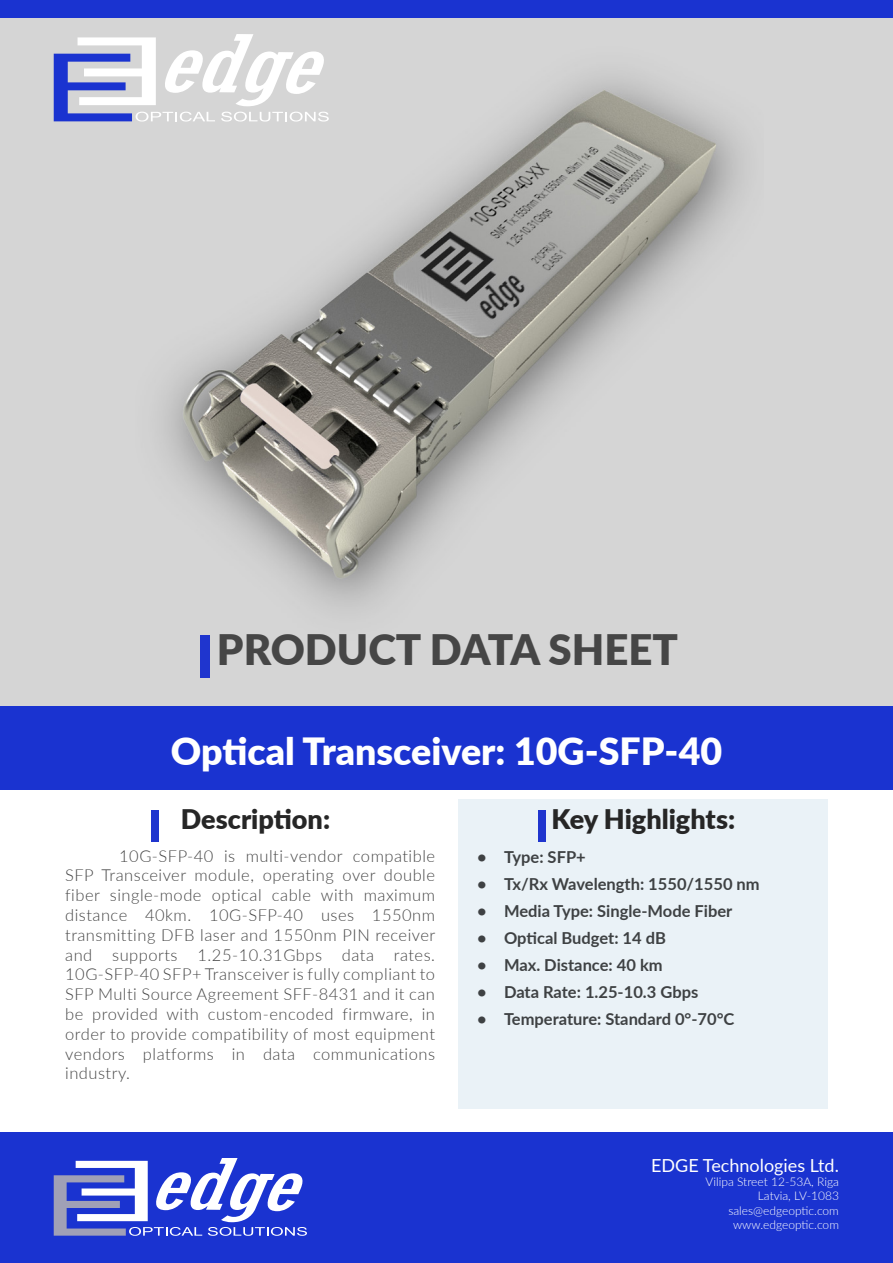
<style>
.page{position:relative;width:893px;height:1263px;background:#fff}
.page>*{position:absolute;margin:0;border:0;box-sizing:border-box;transform-origin:0 0}
.Level1_Title{font:900 42px "Lato";color:#464646}
.Level1_Title-2{font:900 37.5px "Lato";color:#fff}
.Level1_Title-3{font:900 27px "Lato";color:#262626}
.t1{font:18px "Lato";color:#fff}
.t2{font:300 16.5px/19.8px "Lato";letter-spacing:.03em;color:#464646;text-align:justify}
.t3{font:700 16.5px "Lato";color:#3e4143}
.t4{font:300 12px "Lato";color:#fff}
</style>
<div class="page">
<div style="left:0;top:1133px;width:893px;height:130px;background:#1a33d0"></div>
<svg style="left:54px;top:1158px;width:253px;height:78px"></svg>
<div style="left:0;top:0;width:893px;height:18px;background:#1a33d0"></div>
<div style="left:0;top:18px;width:893px;height:691px;background:#d5d5d5"></div>
<img style="left:163px;top:76px;width:581px;height:531px">
<div style="left:200px;top:635px;width:10px;height:43px;background:#1f35ce"></div>
<div style="left:0;top:706px;width:893px;height:83px;background:#1a33d0"></div>
<div style="left:458px;top:799px;width:370px;height:309px;background:#eaf2f7"></div>
<div style="left:538px;top:810px;width:8px;height:31px;background:#1f35ce"></div>
<div style="left:151px;top:810px;width:8px;height:31px;background:#1f35ce"></div>
<svg style="left:54px;top:34px;width:275px;height:88px"></svg>
<p class="Level1_Title" style="left:217px;top:618px;width:463px">PRODUCT DATA SHEET</p>
<p class="Level1_Title-2" style="left:171px;top:723px;width:553px">Optical Transceiver: 10G-SFP-40</p>
<p class="Level1_Title-3" style="left:181px;top:799px;width:151px">Description:</p>
<p class="Level1_Title-3" style="left:552px;top:799px;width:185px">Key Highlights:</p>
<p class="t3" style="left:477px;top:844px;width:110px">• Type: SFP+</p>
<p class="t3" style="left:477px;top:871px;width:284px">• Tx/Rx Wavelength: 1550/1550 nm</p>
<p class="t3" style="left:477px;top:898px;width:257px">• Media Type: Single-Mode Fiber</p>
<p class="t3" style="left:477px;top:925px;width:190px">• Optical Budget: 14 dB</p>
<p class="t3" style="left:477px;top:952px;width:187px">• Max. Distance: 40 km</p>
<p class="t3" style="left:477px;top:979px;width:223px">• Data Rate: 1.25-10.3 Gbps</p>
<p class="t3" style="left:477px;top:1006px;width:259px">• Temperature: Standard 0°-70°C</p>
<p class="t2" style="left:65px;top:845px;width:372px;text-indent:54px">10G-SFP-40 is multi-vendor compatible SFP Transceiver module, operating over double fiber single-mode optical cable with maximum distance 40km. 10G-SFP-40 uses 1550nm transmitting DFB laser and 1550nm PIN receiver and supports 1.25-10.31Gbps data rates.<br>10G-SFP-40 SFP+ Transceiver is fully compliant to SFP Multi Source Agreement SFF-8431 and it can be provided with custom-encoded firmware, in order to provide compatibility of most equipment vendors platforms in data communications industry.</p>
<p class="t1" style="left:651px;top:1152px;width:189px">EDGE Technologies Ltd.</p>
<p class="t4" style="left:706px;top:1173px;width:135px">Vilipa Street 12-53A, Riga</p>
<p class="t4" style="left:758px;top:1188px;width:83px">Latvia, LV-1083</p>
<p class="t4" style="left:728px;top:1202px;width:112px">sales@edgeoptic.com</p>
<p class="t4" style="left:733px;top:1216px;width:107px">www.edgeoptic.com</p>
</div>
